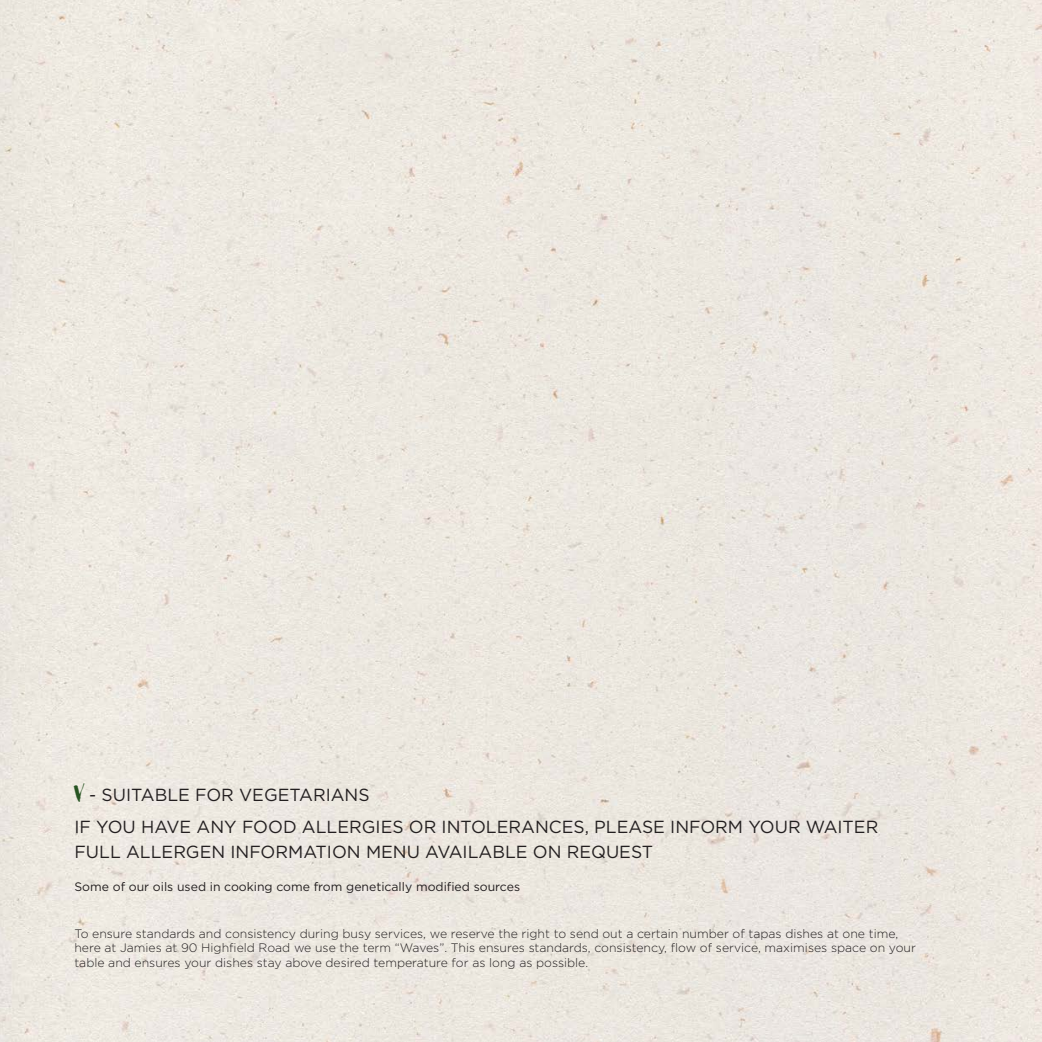
<style>
.page{position:relative;width:1042px;height:1042px;background:#ece8e0}
.page>*{position:absolute;margin:0;border:0;box-sizing:border-box;transform-origin:0 0}
.t1{font:17.5px/32.2px "Gotham";color:#231f20}
.t2{font:300 12.25px/14.7px "Gotham";color:#231f20}
.t3{font:12.25px "Gotham";color:#231f20}
.s1{font-family:"Bakery";font-size:21px;color:#275422}
</style>
<div class="page">
<h1 class="t1" style="left:74px;top:778px;width:805px"><span class="s1">V</span> - SUITABLE FOR VEGETARIANS<br>IF YOU HAVE ANY FOOD ALLERGIES OR INTOLERANCES, PLEASE INFORM YOUR WAITER</h1>
<h1 class="t1" style="left:74px;top:836px;width:580px">FULL ALLERGEN INFORMATION MENU AVAILABLE ON REQUEST</h1>
<p class="t3" style="left:74px;top:879px;width:447px">Some of our oils used in cooking come from genetically modified sources</p>
<p class="t2" style="left:74px;top:925px;width:843px">To ensure standards and consistency during busy services, we reserve the right to send out a certain number of tapas dishes at one time, here at Jamies at 90 Highfield Road we use the term “Waves”. This ensures standards, consistency, flow of service, maximises space on your table and ensures your dishes stay above desired temperature for as long as possible.</p>
</div>
